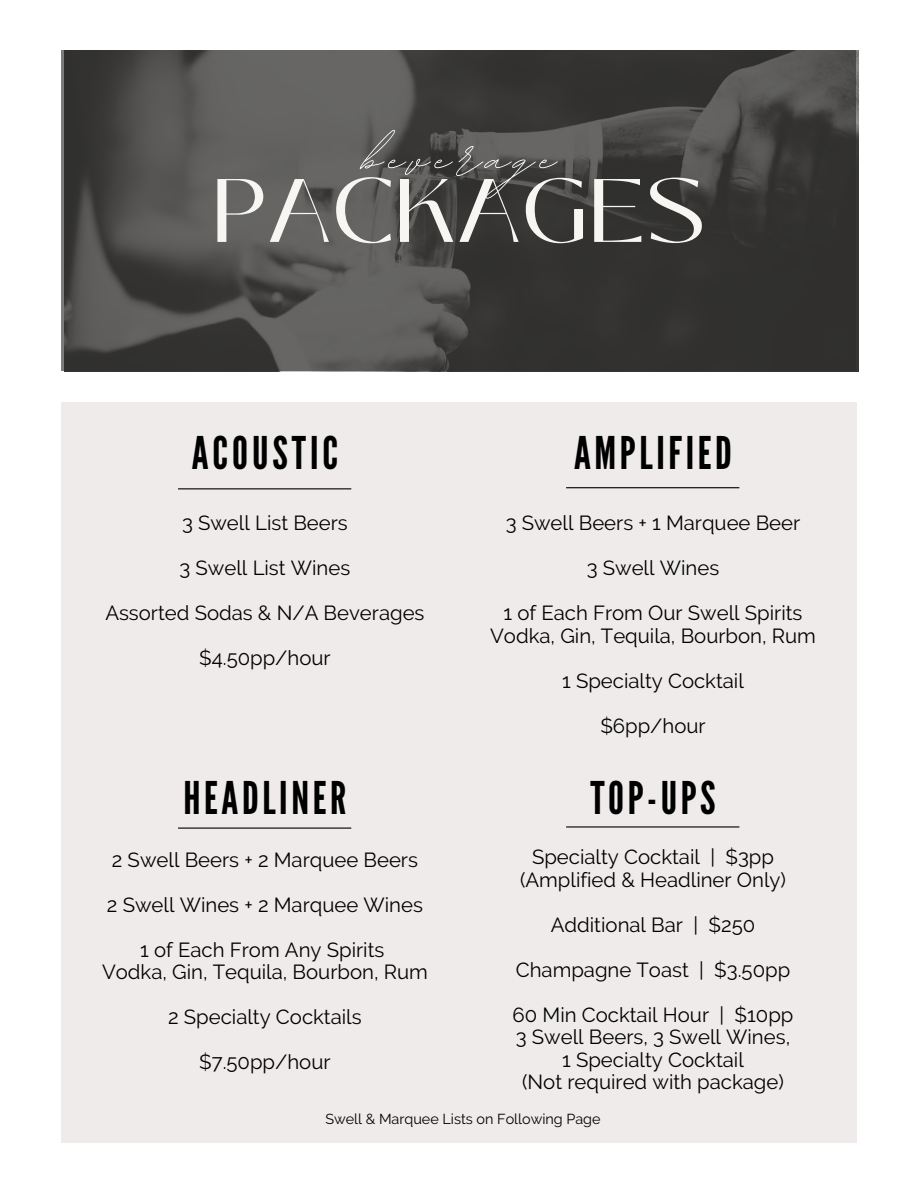
<style>
.page{position:relative;width:918px;height:1188px;background:#fff}
.page>*{position:absolute;margin:0;border:0;box-sizing:border-box;transform-origin:0 0}
.t1{font:89.55px "Black Mango";color:#f7f6f3}
.t2{font:75px "BD Script";letter-spacing:.085em;color:#fff}
.t3{font:57.6px "Black Mango";color:#fff}
.t4{font:45px "League Gothic";letter-spacing:.08em;color:#000}
.t5{font:20.4px/22.5px "Raleway";color:#000;text-align:center}
.t6{font:14.4px "Raleway";color:#000}
</style>
<div class="page">
<svg style="left:62px;top:51px;width:794px;height:320px;background:#464644"></svg>
<div style="left:61px;top:402px;width:796px;height:740px;background:#efebeb"></div>
<hr style="left:566px;top:487px;width:173px;height:1px;background:#000">
<hr style="left:178px;top:488px;width:173px;height:1px;background:#000">
<hr style="left:566px;top:826px;width:173px;height:2px;background:#000">
<hr style="left:178px;top:828px;width:173px;height:1px;background:#000">
<h2 class="t2" style="left:362px;top:109px;width:195px">beverage</h2>
<h1 class="t1" style="left:212px;top:143px;width:496px">PACKAGES</h1>
<h3 class="t3" style="left:302px;top:166px;width:320px">PACKAGES</h3>
<h3 class="t4" style="left:192px;top:427px;width:148px">ACOUSTIC</h3>
<p class="t5" style="left:182px;top:512px;width:167px">3 Swell List Beers</p>
<p class="t5" style="left:180px;top:557px;width:172px">3 Swell List Wines</p>
<p class="t5" style="left:105px;top:602px;width:321px">Assorted Sodas &amp; N/A Beverages</p>
<p class="t5" style="left:199px;top:647px;width:133px">$4.50pp/hour</p>
<h3 class="t4" style="left:183px;top:772px;width:165px">HEADLINER</h3>
<p class="t5" style="left:112px;top:848px;width:308px">2 Swell Beers + 2 Marquee Beers</p>
<p class="t5" style="left:107px;top:893px;width:318px">2 Swell Wines + 2 Marquee Wines</p>
<p class="t5" style="left:102px;top:938px;width:327px">1 of Each From Any Spirits<br>Vodka, Gin, Tequila, Bourbon, Rum</p>
<p class="t5" style="left:168px;top:1006px;width:195px">2 Specialty Cocktails</p>
<p class="t5" style="left:199px;top:1051px;width:133px">$7.50pp/hour</p>
<h3 class="t4" style="left:574px;top:427px;width:159px">AMPLIFIED</h3>
<p class="t5" style="left:506px;top:512px;width:296px">3 Swell Beers + 1 Marquee Beer</p>
<p class="t5" style="left:587px;top:557px;width:134px">3 Swell Wines</p>
<p class="t5" style="left:490px;top:602px;width:327px">1 of Each From Our Swell Spirits<br>Vodka, Gin, Tequila, Bourbon, Rum</p>
<p class="t5" style="left:562px;top:669px;width:183px">1 Specialty Cocktail</p>
<p class="t5" style="left:600px;top:714px;width:107px">$6pp/hour</p>
<h3 class="t4" style="left:590px;top:772px;width:127px">TOP-UPS</h3>
<p class="t5" style="left:520px;top:846px;width:268px">Specialty Cocktail | $3pp (Amplified &amp; Headliner Only)</p>
<p class="t5" style="left:551px;top:913px;width:206px">Additional Bar | $250</p>
<p class="t5" style="left:516px;top:958px;width:276px">Champagne Toast | $3.50pp</p>
<p class="t5" style="left:513px;top:1003px;width:282px">60 Min Cocktail Hour | $10pp<br>3 Swell Beers, 3 Swell Wines,<br>1 Specialty Cocktail<br>(Not required with package)</p>
<p class="t6" style="left:325px;top:1111px;width:277px">Swell &amp; Marquee Lists on Following Page</p>
</div>
